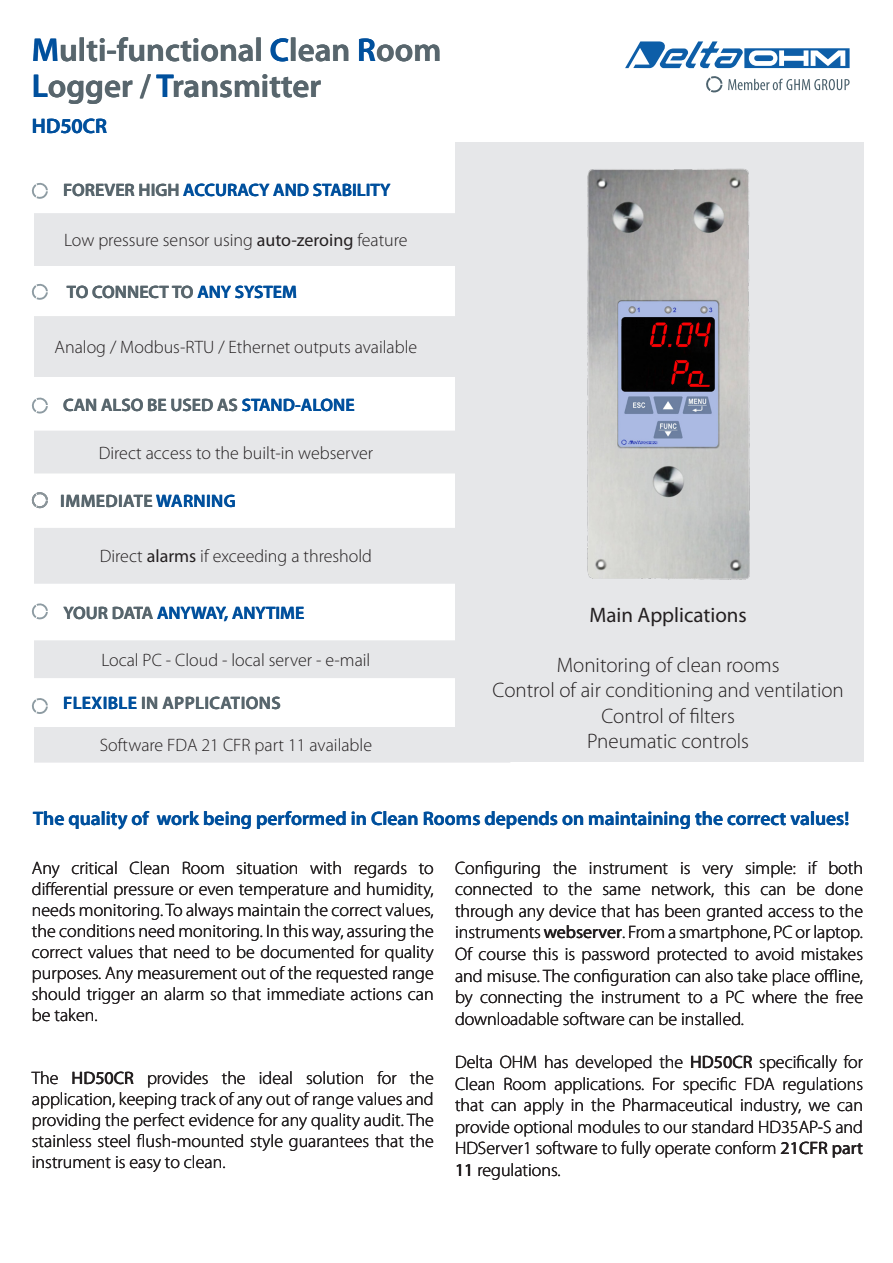
<style>
.page{position:relative;width:893px;height:1263px;background:#fff}
.page>*{position:absolute;margin:0;border:0;box-sizing:border-box;transform-origin:0 0}
.t1{font:600 33px "Myriad Pro";color:#58666d}
.t2{font:300 21px "Myriad Pro";color:#231f20}
.t3{font:21px "Myriad Pro";color:#231f20}
.t4{font:600 21px "Myriad Pro";color:#00509d}
.t5{font:600 19.5px "Myriad Pro";color:#00509d}
.t6{font:300 18px/21.6px "Myriad Pro";color:#231f20;text-align:justify}
.t7{font:600 18px "Myriad Pro";color:#00509d}
.t8{font:600 18px "Myriad Pro";color:#58666d}
.t9{font:600 18px "Myriad Pro";letter-spacing:.02em;color:#58666d}
.s1{color:#00509d}
.s2{color:#58666d}
.s3{font-weight:400}
</style>
<div class="page">
<svg style="left:34px;top:214px;width:421px;height:548px;fill:#e6e7e9"></svg>
<svg style="left:31px;top:491px;width:17px;height:17px"></svg>
<div style="left:455px;top:142px;width:408px;height:620px;background:#e6e7e9"></div>
<svg style="left:625px;top:41px;width:225px;height:27px"></svg>
<svg style="left:728px;top:79px;width:122px;height:11px"></svg>
<svg style="left:706px;top:76px;width:16px;height:17px"></svg>
<img style="left:587px;top:168px;width:163px;height:412px">
<svg style="left:31px;top:182px;width:17px;height:17px"></svg>
<svg style="left:31px;top:283px;width:17px;height:17px"></svg>
<svg style="left:31px;top:397px;width:17px;height:17px"></svg>
<svg style="left:32px;top:697px;width:16px;height:17px"></svg>
<svg style="left:32px;top:602px;width:16px;height:18px"></svg>
<p class="t1" style="left:32px;top:29px;width:411px"><span class="s1">M</span>ulti-functional <span class="s1">C</span>lean <span class="s1">R</span>oom</p>
<p class="t1" style="left:32px;top:65px;width:291px"><span class="s1">L</span>ogger / <span class="s1">T</span>ransmitter</p>
<p class="t4" style="left:32px;top:112px;width:77px">HD50CR</p>
<p class="t7" style="left:63px;top:179px;width:329px"><span class="s2">FOREVER HIGH</span> ACCURACY AND STABILITY</p>
<p class="t6" style="left:64px;top:229px;width:345px">Low pressure sensor using <span class="s3">auto-zeroing</span> feature</p>
<p class="t8" style="left:67px;top:280px;width:232px">TO CONNECT TO <span class="s1">ANY SYSTEM</span></p>
<p class="t6" style="left:55px;top:336px;width:364px">Analog / Modbus-RTU / Ethernet outputs available</p>
<p class="t8" style="left:63px;top:393px;width:293px">CAN ALSO BE USED AS <span class="s1">STAND-ALONE</span></p>
<p class="t6" style="left:99px;top:442px;width:276px">Direct access to the built-in webserver</p>
<p class="t9" style="left:60px;top:490px;width:177px">IMMEDIATE <span class="s1">WARNING</span></p>
<p class="t6" style="left:100px;top:545px;width:274px">Direct <span class="s3">alarms</span> if exceeding a threshold</p>
<p class="t7" style="left:63px;top:601px;width:242px"><span class="s2">YOUR DATA</span> ANYWAY, ANYTIME</p>
<p class="t6" style="left:101px;top:649px;width:271px">Local PC - Cloud - local server - e-mail</p>
<p class="t9" style="left:63px;top:692px;width:219px"><span class="s1">FLEXIBLE</span> IN APPLICATIONS</p>
<p class="t6" style="left:100px;top:734px;width:274px">Software FDA 21 CFR part 11 available</p>
<p class="t3" style="left:589px;top:602px;width:159px">Main Applications</p>
<p class="t2" style="left:557px;top:652px;width:224px">Monitoring of clean rooms</p>
<p class="t2" style="left:492px;top:678px;width:353px">Control of air conditioning and ventilation</p>
<p class="t2" style="left:601px;top:703px;width:135px">Control of filters</p>
<p class="t2" style="left:587px;top:728px;width:163px">Pneumatic controls</p>
<p class="t5" style="left:33px;top:806px;width:817px">The quality of work being performed in Clean Rooms depends on maintaining the correct values!</p>
<p class="t6" style="left:32px;top:857px;width:403px;line-height:21px">Any critical Clean Room situation with regards to differential pressure or even temperature and humidity, needs monitoring. To always maintain the correct values, the conditions need monitoring. In this way, assuring the correct values that need to be documented for quality purposes. Any measurement out of the requested range should trigger an alarm so that immediate actions can be taken.</p>
<p class="t6" style="left:45px;top:877px;width:6px">f</p>
<p class="t6" style="left:45px;top:877px;width:6px">f</p>
<p class="t6" style="left:32px;top:1067px;width:403px;line-height:21px">The <span class="s3">HD50CR</span> provides the ideal solution for the application, keeping track of any out of range values and providing the perfect evidence for any quality audit. The stainless steel flush-mounted style guarantees that the instrument is easy to clean.</p>
<p class="t6" style="left:455px;top:856px;width:410px">Configuring the instrument is very simple: if both connected to the same network, this can be done through any device that has been granted access to the instruments <span class="s3">webserver</span>. From a smartphone, PC or laptop.<br>Of course this is password protected to avoid mistakes and misuse. The configuration can also take place offline, by connecting the instrument to a PC where the free downloadable software can be installed.</p>
<p class="t6" style="left:455px;top:1051px;width:410px">Delta OHM has developed the <span class="s3">HD50CR</span> specifically for Clean Room applications. For specific FDA regulations that can apply in the Pharmaceutical industry, we can provide optional modules to our standard HD35AP-S and HDServer1 software to fully operate conform <span class="s3">21CFR part 11</span> regulations.</p>
<p class="t6" style="left:824px;top:964px;width:15px">f</p>
<p class="t6" style="left:824px;top:964px;width:15px">f</p>
</div>
